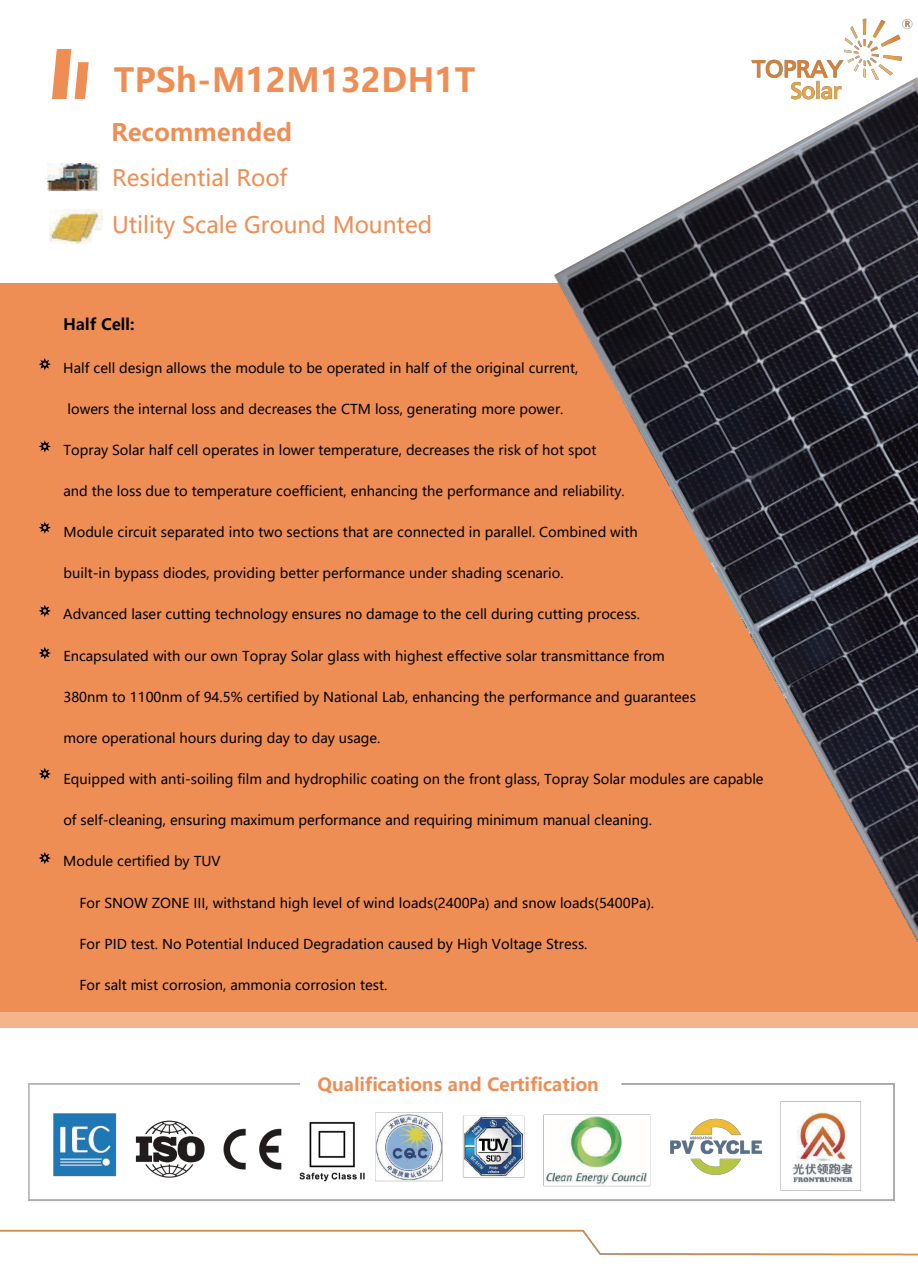
<style>
.page{position:relative;width:918px;height:1287px;background:#fff}
.page>*{position:absolute;margin:0;border:0;box-sizing:border-box;transform-origin:0 0}
.t1{font:700 33px "Microsoft Ya Hei";color:#ef8e54}
.t2{font:700 23.85px/41.2px "Microsoft Ya Hei";color:#ef8e54}
.t3{font:22.5px/46.7px "Microsoft Ya Hei";color:#ef8e54}
.t4{font:700 18px "Microsoft Ya Hei";color:#ef8e54}
.t5{font:700 15.6px "Microsoft Ya Hei";letter-spacing:.005em;color:#030303}
.t6{font:13.5px "Microsoft Ya Hei";color:#030303}
</style>
<div class="page">
<div style="left:1px;top:283px;width:917px;height:730px;background:#ef8e54"></div>
<div style="left:1px;top:1012px;width:917px;height:16px;background:#f4b58d"></div>
<img style="left:1px;top:1083px;width:917px;height:173px">
<img style="left:751px;top:18px;width:162px;height:59px">
<img style="left:50px;top:210px;width:52px;height:34px">
<img style="left:48px;top:163px;width:51px;height:28px">
<svg style="left:39px;top:358px;width:12px;height:12px"></svg>
<svg style="left:52px;top:49px;width:37px;height:50px"></svg>
<svg style="left:39px;top:440px;width:12px;height:13px"></svg>
<svg style="left:39px;top:522px;width:12px;height:12px"></svg>
<svg style="left:39px;top:605px;width:12px;height:12px"></svg>
<svg style="left:39px;top:647px;width:12px;height:12px"></svg>
<svg style="left:39px;top:768px;width:12px;height:12px"></svg>
<svg style="left:39px;top:852px;width:12px;height:12px"></svg>
<img style="left:554px;top:77px;width:364px;height:865px">
<h1 class="t1" style="left:114px;top:57px;width:363px">TPSh-M12M132DH1T</h1>
<h2 class="t2" style="left:111px;top:111px;width:183px">Recommended<br>For</h2>
<h3 class="t3" style="left:112px;top:154px;width:322px">Residential Roof<br>Utility Scale Ground Mounted</h3>
<p class="t5" style="left:63px;top:314px;width:73px">Half Cell:</p>
<p class="t6" style="left:63px;top:359px;width:517px">Half cell design allows the module to be operated in half of the original current,</p>
<p class="t6" style="left:68px;top:400px;width:497px">lowers the internal loss and decreases the CTM loss, generating more power.</p>
<p class="t6" style="left:63px;top:441px;width:535px">Topray Solar half cell operates in lower temperature, decreases the risk of hot spot</p>
<p class="t6" style="left:64px;top:482px;width:563px">and the loss due to temperature coefficient, enhancing the performance and reliability.</p>
<p class="t6" style="left:64px;top:523px;width:576px">Module circuit separated into two sections that are connected in parallel. Combined with</p>
<p class="t6" style="left:64px;top:564px;width:502px">built-in bypass diodes, providing better performance under shading scenario.</p>
<p class="t6" style="left:63px;top:605px;width:578px">Advanced laser cutting technology ensures no damage to the cell during cutting process.</p>
<p class="t6" style="left:63px;top:647px;width:603px">Encapsulated with our own Topray Solar glass with highest effective solar transmittance from</p>
<p class="t6" style="left:63px;top:688px;width:634px">380nm to 1100nm of 94.5% certified by National Lab, enhancing the performance and guarantees</p>
<p class="t6" style="left:64px;top:729px;width:319px">more operational hours during day to day usage.</p>
<p class="t6" style="left:64px;top:770px;width:702px">Equipped with anti-soiling film and hydrophilic coating on the front glass, Topray Solar modules are capable</p>
<p class="t6" style="left:64px;top:811px;width:590px">of self-cleaning, ensuring maximum performance and requiring minimum manual cleaning.</p>
<p class="t6" style="left:63px;top:852px;width:159px">Module certified by TUV</p>
<p class="t6" style="left:79px;top:894px;width:576px">For SNOW ZONE III, withstand high level of wind loads(2400Pa) and snow loads(5400Pa).</p>
<p class="t6" style="left:79px;top:935px;width:510px">For PID test. No Potential Induced Degradation caused by High Voltage Stress.</p>
<p class="t6" style="left:79px;top:976px;width:310px">For salt mist corrosion, ammonia corrosion test.</p>
<h3 class="t4" style="left:317px;top:1072px;width:283px">Qualifications and Certification</h3>
</div>
